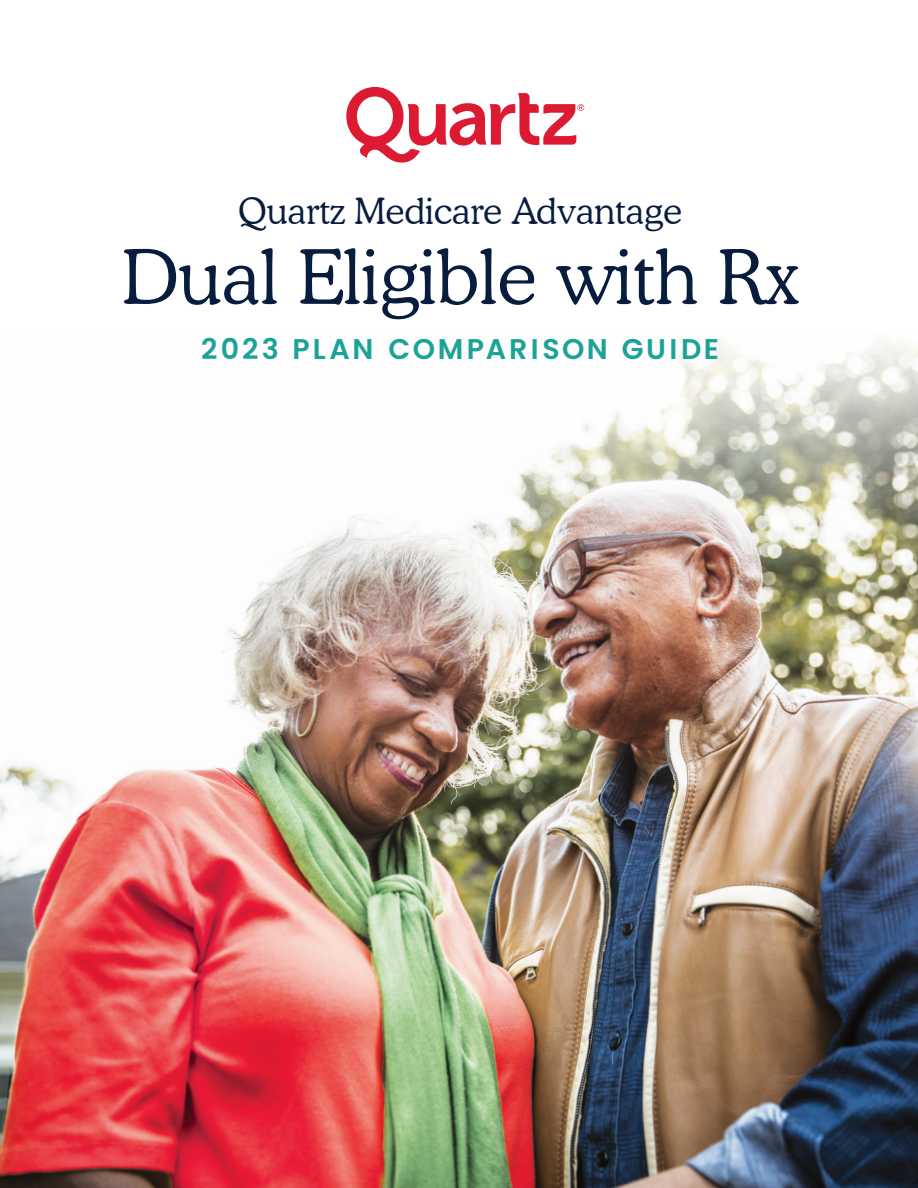
<style>
.page{position:relative;width:918px;height:1188px;background:#fff}
.page>*{position:absolute;margin:0;border:0;box-sizing:border-box;transform-origin:0 0}
.t1{font:300 75px "Cooper BT";letter-spacing:-.005em;color:#081d3e}
.t2{font:300 36px "Cooper BT";letter-spacing:-.005em;color:#081d3e}
.t3{font:600 28.5px "Poppins";letter-spacing:.105em;color:#1ca398}
</style>
<div class="page">
<img style="left:0;top:345px;width:918px;height:843px">
<svg style="left:346px;top:87px;width:238px;height:76px"></svg>
<p class="t2" style="left:238px;top:189px;width:445px">Quartz Medicare Advantage</p>
<p class="t1" style="left:122px;top:232px;width:678px">Dual Eligible with Rx</p>
<p class="t3" style="left:201px;top:333px;width:519px">2023 PLAN COMPARISON GUIDE</p>
</div>
